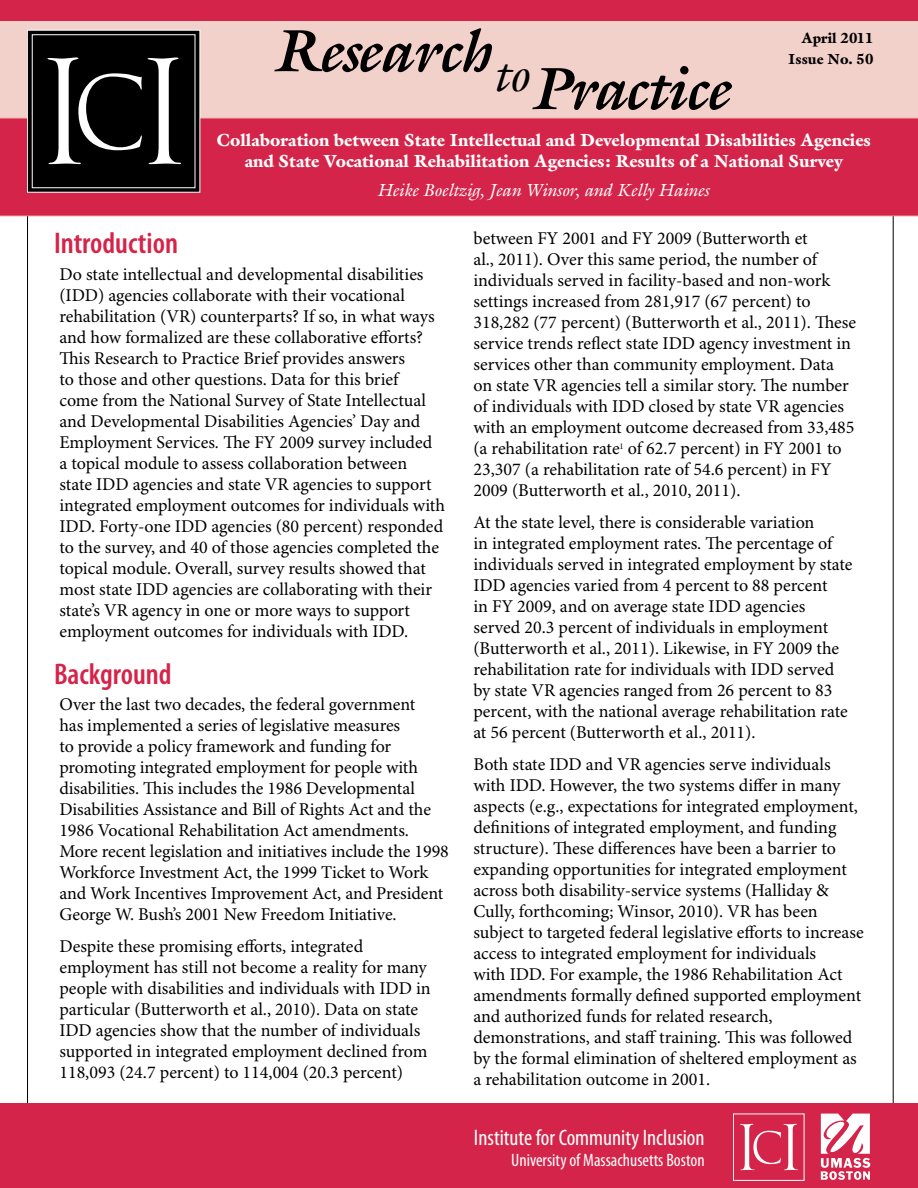
<style>
.page{position:relative;width:918px;height:1188px;background:#fff}
.page>*{position:absolute;margin:0;border:0;box-sizing:border-box;transform-origin:0 0}
.t1{font:italic 700 60px "Galliard";letter-spacing:-.03em;color:#000}
.t2{font:600 condensed 30px "Myriad Pro";color:#d52449}
.t3{font:condensed 22.5px "Myriad Pro";color:#fff}
.t4{font:18px/21px "Minion Pro";letter-spacing:-.005em;color:#000}
.t5{font:900 18px/21.6px "Galliard ITC";color:#fff;text-align:center}
.t6{font:italic 18px "Galliard ITC";color:#fff}
.t7{font:condensed 18px "Myriad Pro";color:#fff}
.t8{font:900 15px/21px "Galliard ITC";color:#000;text-align:right}
.s1{font-family:"Galliard ITC";font-weight:400;font-size:49.5px}
.s2{font-style:italic}
</style>
<div class="page">
<hr style="left:893px;top:0;width:1px;height:1188px;background:#000">
<hr style="left:27px;top:0;width:1px;height:1188px;background:#000">
<div style="left:0;top:16px;width:918px;height:128px;background:#f3d1cb"></div>
<div style="left:0;top:118px;width:918px;height:98px;background:#d52449"></div>
<div style="left:0;top:0;width:918px;height:20px;background:#d52449"></div>
<div style="left:0;top:1104px;width:918px;height:84px;background:#d52449"></div>
<svg style="left:29px;top:32px;width:169px;height:159px;background:#161616"></svg>
<div style="left:27px;top:30px;width:173px;height:163px;border:1px solid #fff"></div>
<div style="left:32px;top:34px;width:163px;height:154px;background:#000"></div>
<svg style="left:47px;top:57px;width:95px;height:107px"></svg>
<svg style="left:148px;top:57px;width:33px;height:107px"></svg>
<svg style="left:821px;top:1114px;width:49px;height:66px"></svg>
<div style="left:733px;top:1114px;width:71px;height:67px;border:1px solid #fff"></div>
<svg style="left:740px;top:1124px;width:58px;height:46px"></svg>
<h1 class="t1" style="left:272px;top:32px;width:459px">Research <span class="s1">to</span>Practice</h1>
<p class="t8" style="left:788px;top:27px;width:87px">April 2011<br>Issue No. 50</p>
<p class="t5" style="left:217px;top:129px;width:656px">Collaboration between State Intellectual and Developmental Disabilities Agencies and State Vocational Rehabilitation Agencies: Results of a National Survey</p>
<p class="t6" style="left:378px;top:179px;width:334px">Heike Boeltzig, Jean Winsor, and Kelly Haines</p>
<h2 class="t2" style="left:54px;top:227px;width:126px">Introduction</h2>
<p class="t4" style="left:59px;top:264px;width:387px">Do state intellectual and developmental disabilities (IDD) agencies collaborate with their vocational rehabilitation (VR) counterparts? If so, in what ways and how formalized are these collaborative efforts?<br>This Research to Practice Brief provides answers<br>to those and other questions. Data for this brief<br>come from the National Survey of State Intellectual and Developmental Disabilities Agencies’ Day and Employment Services<span class="s2">.</span> The FY 2009 survey included<br>a topical module to assess collaboration between<br>state IDD agencies and state VR agencies to support integrated employment outcomes for individuals with IDD. Forty-one IDD agencies (80 percent) responded to the survey, and 40 of those agencies completed the topical module. Overall, survey results showed that most state IDD agencies are collaborating with their state’s VR agency in one or more ways to support employment outcomes for individuals with IDD.</p>
<h2 class="t2" style="left:54px;top:657px;width:119px">Background</h2>
<p class="t4" style="left:59px;top:694px;width:391px">Over the last two decades, the federal government<br>has implemented a series of legislative measures<br>to provide a policy framework and funding for promoting integrated employment for people with disabilities. This includes the 1986 Developmental Disabilities Assistance and Bill of Rights Act and the 1986 Vocational Rehabilitation Act amendments.<br>More recent legislation and initiatives include the 1998<br>Workforce Investment Act, the 1999 Ticket to Work and Work Incentives Improvement Act, and President George W. Bush’s 2001 New Freedom Initiative.</p>
<p class="t4" style="left:59px;top:936px;width:373px">Despite these promising efforts, integrated employment has still not become a reality for many people with disabilities and individuals with IDD in particular (Butterworth et al., 2010). Data on state IDD agencies show that the number of individuals supported in integrated employment declined from 118,093 (24.7 percent) to 114,004 (20.3 percent)</p>
<p class="t4" style="left:473px;top:228px;width:384px">between FY 2001 and FY 2009 (Butterworth et<br>al., 2011). Over this same period, the number of individuals served in facility-based and non-work settings increased from 281,917 (67 percent) to 318,282 (77 percent) (Butterworth et al., 2011). These service trends reflect state IDD agency investment in services other than community employment. Data on state VR agencies tell a similar story. The number of individuals with IDD closed by state VR agencies with an employment outcome decreased from 33,485 (a rehabilitation rate<sup>1</sup> of 62.7 percent) in FY 2001 to 23,307 (a rehabilitation rate of 54.6 percent) in FY 2009 (Butterworth et al., 2010, 2011).</p>
<p class="t4" style="left:473px;top:512px;width:381px">At the state level, there is considerable variation<br>in integrated employment rates. The percentage of individuals served in integrated employment by state IDD agencies varied from 4 percent to 88 percent<br>in FY 2009, and on average state IDD agencies served 20.3 percent of individuals in employment (Butterworth et al., 2011). Likewise, in FY 2009 the rehabilitation rate for individuals with IDD served by state VR agencies ranged from 26 percent to 83 percent, with the national average rehabilitation rate at 56 percent (Butterworth et al., 2011).</p>
<p class="t4" style="left:473px;top:754px;width:392px">Both state IDD and VR agencies serve individuals with IDD. However, the two systems differ in many aspects (e.g., expectations for integrated employment, definitions of integrated employment, and funding structure). These differences have been a barrier to expanding opportunities for integrated employment across both disability-service systems (Halliday &amp; Cully, forthcoming; Winsor, 2010). VR has been subject to targeted federal legislative efforts to increase access to integrated employment for individuals<br>with IDD. For example, the 1986 Rehabilitation Act amendments formally defined supported employment and authorized funds for related research, demonstrations, and staff training. This was followed by the formal elimination of sheltered employment as a rehabilitation outcome in 2001.</p>
<p class="t3" style="left:474px;top:1126px;width:232px">Institute for Community Inclusion</p>
<p class="t7" style="left:511px;top:1151px;width:195px">University of Massachusetts Boston</p>
</div>
